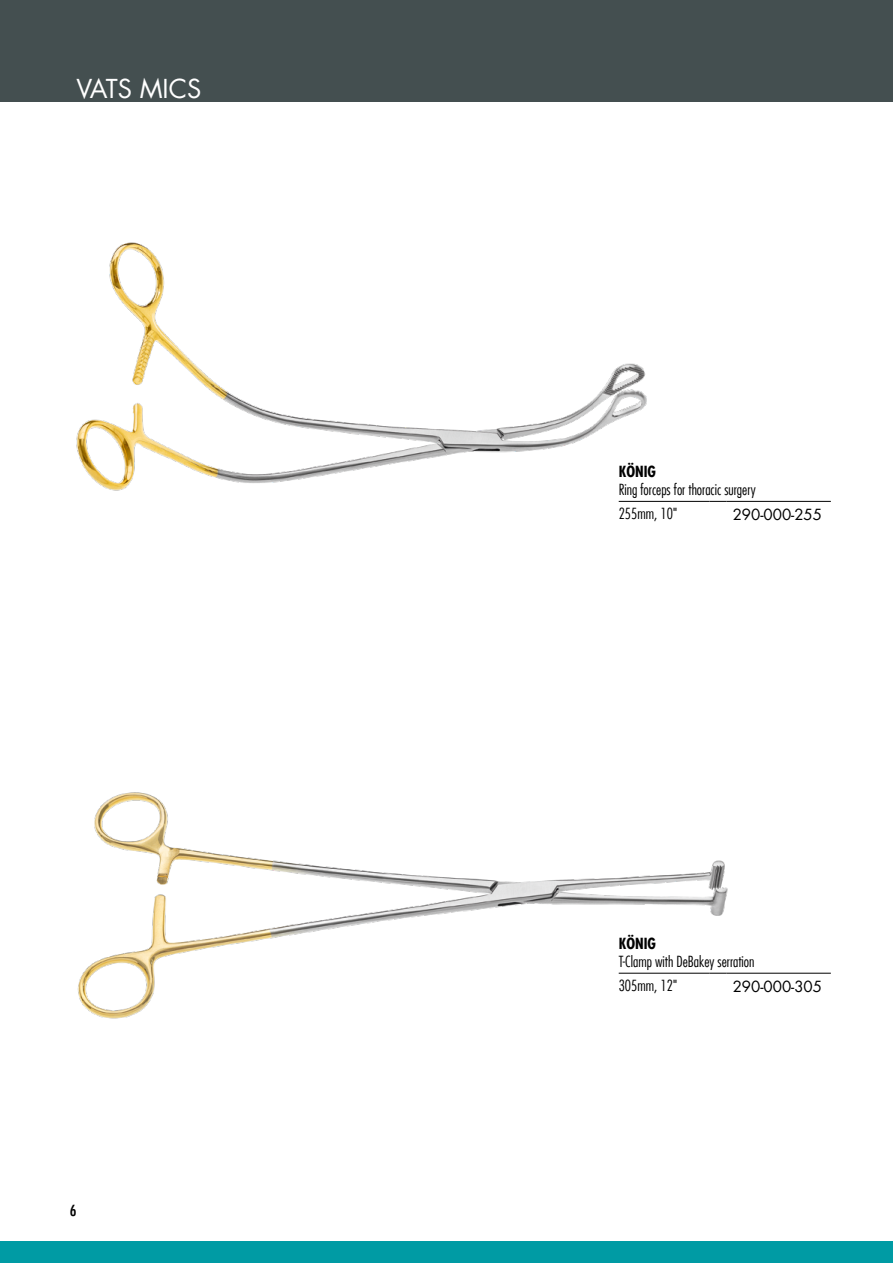
<style>
.page{position:relative;width:893px;height:1263px;background:#fff}
.page>*{position:absolute;margin:0;border:0;box-sizing:border-box;transform-origin:0 0}
.t1{font:25.5px "Futura LT";color:#fff}
.t2{font:300 condensed 15px/24px "Futura LT";color:#000}
.t3{font:15px "Futura LT";color:#000}
.t4{font:700 condensed 15px "Futura LT";color:#000}
.t5{font:condensed 15px "Futura LT";color:#000;scale:1.1 1}
</style>
<div class="page">
<div style="left:0;top:0;width:893px;height:102px;background:#444f50"></div>
<div style="left:0;top:1242px;width:893px;height:21px;background:#009ba4"></div>
<hr style="left:619px;top:501px;width:91px;height:1px;background:#000">
<svg style="left:710px;top:501px;width:17px;height:1px"></svg>
<hr style="left:727px;top:501px;width:104px;height:1px;background:#000">
<img style="left:76px;top:242px;width:584px;height:260px">
<hr style="left:727px;top:973px;width:104px;height:1px;background:#000">
<img style="left:77px;top:792px;width:666px;height:227px">
<h1 class="t1" style="left:77px;top:72px;width:126px">VATS MICS</h1>
<p class="t5" style="left:70px;top:1201px;width:8px">6</p>
<p class="t4" style="left:619px;top:462px;width:39px">KÖNIG</p>
<p class="t2" style="left:619px;top:478px;width:138px">Ring forceps for thoracic surgery<br>255mm, 10"</p>
<p class="t3" style="left:733px;top:505px;width:91px">290-000-255</p>
<p class="t4" style="left:619px;top:934px;width:39px">KÖNIG</p>
<p class="t2" style="left:619px;top:950px;width:137px">T-Clamp with DeBakey serration<br>305mm, 12"</p>
<p class="t3" style="left:733px;top:976px;width:91px">290-000-305</p>
</div>
